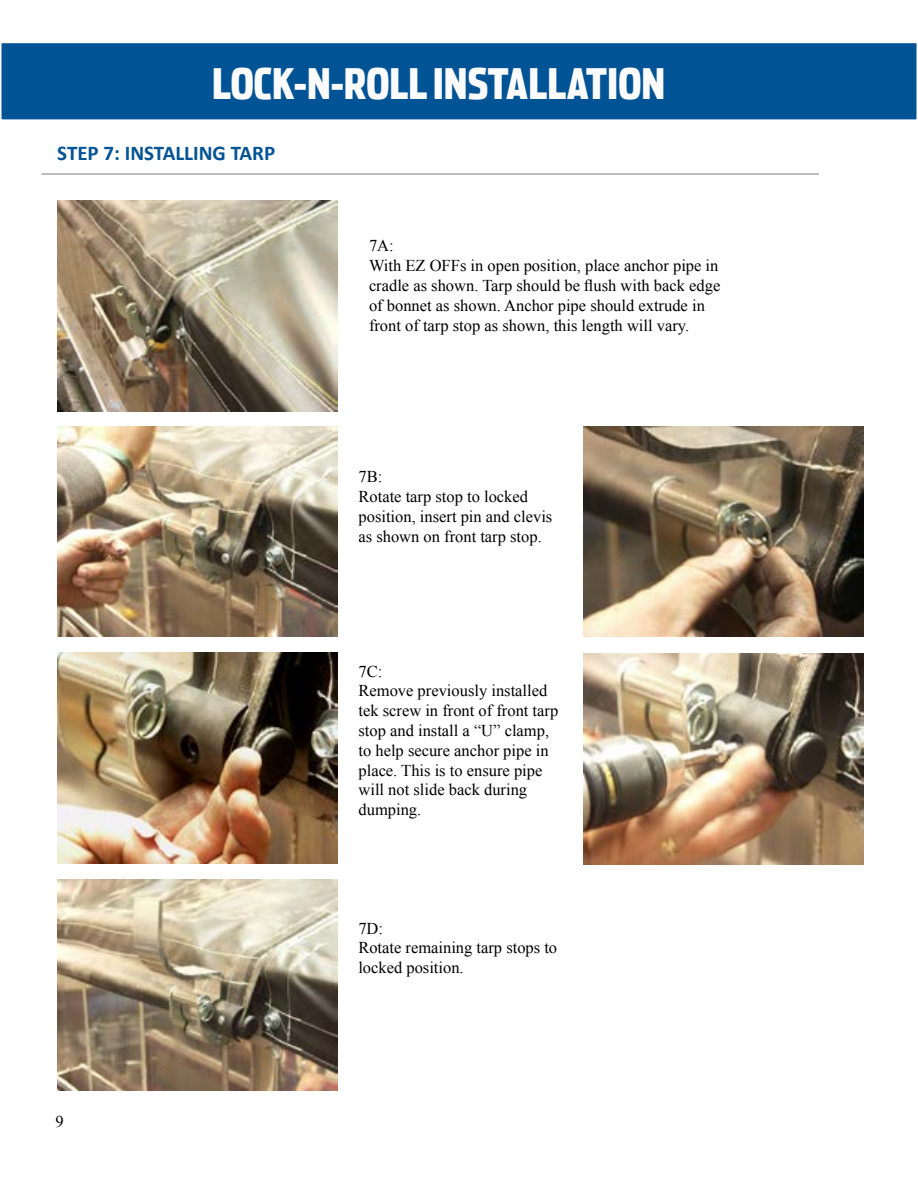
<style>
.page{position:relative;width:918px;height:1188px;background:#fff}
.page>*{position:absolute;margin:0;border:0;box-sizing:border-box;transform-origin:0 0}
.t1{font:900 42px "Stainless Comp";color:#fbfbfb}
.t2{font:700 21px "Calibri";color:#005395}
.t3{font:16.5px/19.8px "Times New Roman";color:#000}
</style>
<div class="page">
<hr style="left:41px;top:173px;width:778px;height:2px;background:#a5a7aa">
<div style="left:1px;top:42px;width:916px;height:78px;background:#005395"></div>
<div style="left:0;top:42px;width:918px;height:79px;border:2px solid #fff"></div>
<img style="left:57px;top:201px;width:281px;height:210px">
<img style="left:57px;top:426px;width:281px;height:211px">
<img style="left:57px;top:653px;width:281px;height:211px">
<img style="left:57px;top:880px;width:281px;height:210px">
<img style="left:583px;top:426px;width:281px;height:211px">
<img style="left:583px;top:653px;width:281px;height:211px">
<p class="t1" style="left:212px;top:58px;width:455px">LOCK-N-ROLL INSTALLATION</p>
<p class="t2" style="left:57px;top:139px;width:219px">STEP 7: INSTALLING TARP</p>
<p class="t3" style="left:56px;top:1111px;width:10px">9</p>
<p class="t3" style="left:369px;top:236px;width:351px">7A:<br>With EZ OFFs in open position, place anchor pipe in</p>
<p class="t3" style="left:369px;top:275px;width:353px">cradle as shown. Tarp should be flush with back edge</p>
<p class="t3" style="left:369px;top:295px;width:337px">of bonnet as shown. Anchor pipe should extrude in front of tarp stop as shown, this length will vary.</p>
<p class="t3" style="left:359px;top:467px;width:195px">7B:<br>Rotate tarp stop to locked position, insert pin and clevis as shown on front tarp stop.</p>
<p class="t3" style="left:359px;top:661px;width:201px">7C:<br>Remove previously installed tek screw in front of front tarp stop and install a “U” clamp, to help secure anchor pipe in place. This is to ensure pipe will not slide back during dumping.</p>
<p class="t3" style="left:358px;top:918px;width:200px">7D:<br>Rotate remaining tarp stops to locked position.</p>
</div>
